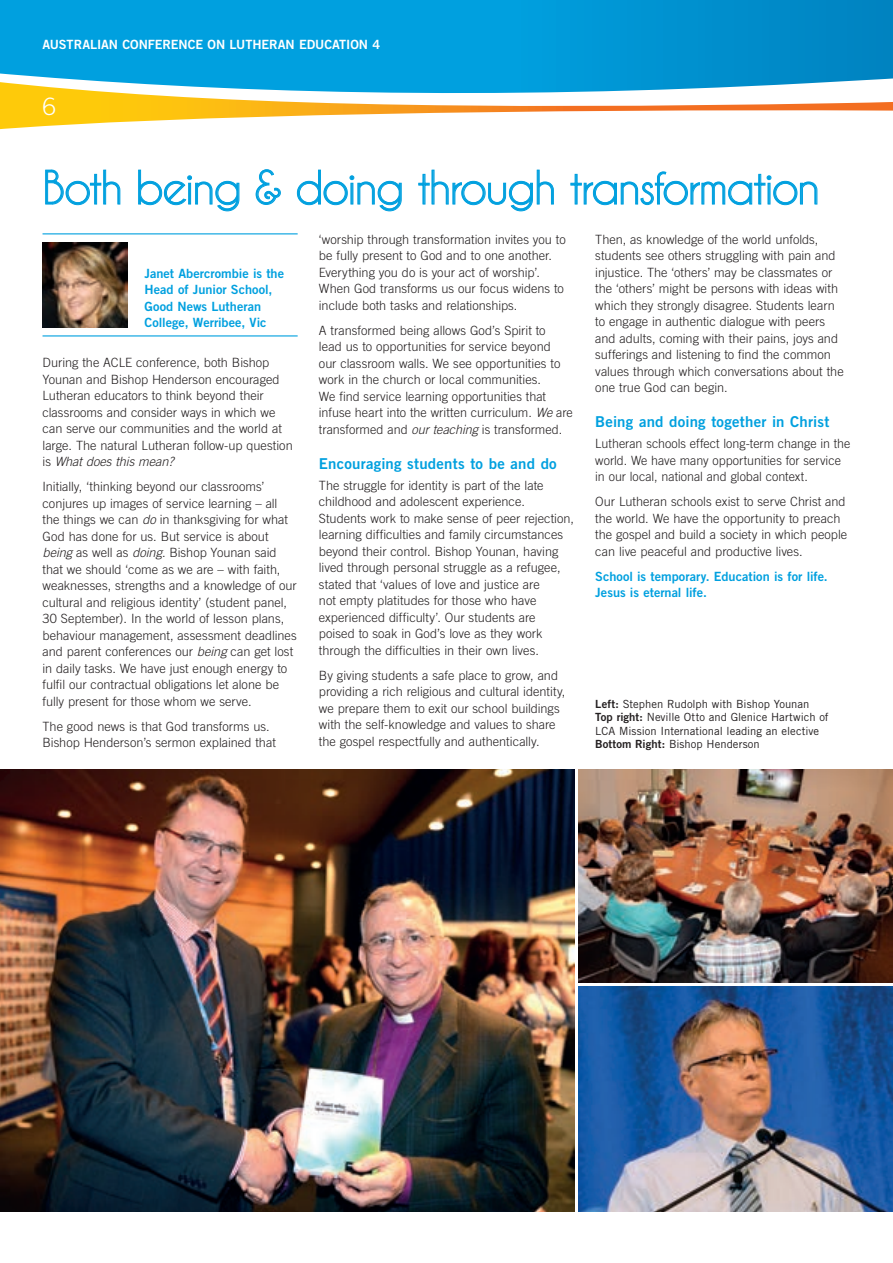
<style>
.page{position:relative;width:893px;height:1263px;background:#fff}
.page>*{position:absolute;margin:0;border:0;box-sizing:border-box;transform-origin:0 0}
.t1{font:43.5px "Caviar Dreams";letter-spacing:-.045em;color:#00a0df}
.t2{font:300 24px "Trade Gothic";color:#fff}
.t3{font:15px "Trade Gothic Bold Two";letter-spacing:.015em;color:#00a0df}
.t4{font:300 12.75px/16.5px "Trade Gothic";color:#231f20}
.t5{font:12.75px/16.5px "Trade Gothic Bold Two";color:#00a0df}
.t6{font:12.75px "Trade Gothic Bold Two";letter-spacing:-.005em;color:#fff}
.t7{font:11.25px/13.5px "Trade Gothic";color:#231f20}
.s1{font-style:italic}
.s2{font-family:"Trade Gothic Bold Two"}
</style>
<div class="page">
<svg style="left:45px;top:169px;width:76px;height:36px"></svg>
<svg style="left:138px;top:169px;width:102px;height:43px"></svg>
<svg style="left:255px;top:169px;width:26px;height:36px"></svg>
<svg style="left:297px;top:169px;width:105px;height:43px"></svg>
<svg style="left:418px;top:169px;width:136px;height:43px"></svg>
<svg style="left:570px;top:171px;width:248px;height:34px"></svg>
<hr style="left:43px;top:233px;width:255px;height:1px;background:#00a0df">
<hr style="left:43px;top:335px;width:255px;height:1px;background:#00a0df">
<img style="left:43px;top:242px;width:85px;height:85px">
<img style="left:578px;top:986px;width:315px;height:226px">
<img style="left:0;top:770px;width:574px;height:442px">
<img style="left:578px;top:770px;width:315px;height:212px">
<svg style="left:0;top:110px;width:893px;height:20px"></svg>
<svg style="left:0;top:0;width:893px;height:110px;background:#34a7cd"></svg>
<p class="t6" style="left:43px;top:36px;width:339px">Australian Conference on Lutheran Educa tion 4</p>
<h2 class="t2" style="left:43px;top:92px;width:15px">6</h2>
<h1 class="t1" style="left:43px;top:164px;width:779px">Both being &amp; doing through transformation</h1>
<p class="t4" style="left:595px;top:231px;width:250px">Then, as knowledge of the world unfolds, students see others struggling with pain and injustice. The ‘others’ may be classmates or the ‘others’ might be persons with ideas with which they strongly disagree. Students learn to engage in authentic dialogue with peers and adults, coming with their pains, joys and sufferings and listening to find the common values through which conversations about the one true God can begin.</p>
<p class="t3" style="left:595px;top:413px;width:235px">Being and doing together in Christ</p>
<p class="t4" style="left:595px;top:435px;width:257px">Lutheran schools effect long-term change in the world. We have many opportunities for service in our local, national and global context.</p>
<p class="t4" style="left:595px;top:493px;width:253px">Our Lutheran schools exist to serve Christ and the world. We have the opportunity to preach the gospel and build a society in which people can live peaceful and productive lives.</p>
<p class="t5" style="left:595px;top:568px;width:234px">School is temporary. Education is for life.<br>Jesus is eternal life.</p>
<p class="t4" style="left:319px;top:231px;width:248px">‘worship through transformation invites you to be fully present to God and to one another.<br>Everything you do is your act of worship’.<br>When God transforms us our focus widens to include both tasks and relationships.</p>
<p class="t4" style="left:319px;top:322px;width:255px">A transformed being allows God’s Spirit to<br>lead us to opportunities for service beyond<br>our classroom walls. We see opportunities to work in the church or local communities.<br>We find service learning opportunities that infuse heart into the written curriculum. <span class="s1">We</span> are transformed and <span class="s1">our teaching</span> is transformed.</p>
<p class="t3" style="left:319px;top:454px;width:239px">Encouraging students to be and do</p>
<p class="t4" style="left:319px;top:477px;width:257px">The struggle for identity is part of the late childhood and adolescent experience.<br>Students work to make sense of peer rejection, learning difficulties and family circumstances beyond their control. Bishop Younan, having lived through personal struggle as a refugee, stated that ‘values of love and justice are<br>not empty platitudes for those who have experienced difficulty’. Our students are poised to soak in God’s love as they work through the difficulties in their own lives.</p>
<p class="t4" style="left:319px;top:667px;width:248px">By giving students a safe place to grow, and providing a rich religious and cultural identity, we prepare them to exit our school buildings with the self-knowledge and values to share the gospel respectfully and authentically.</p>
<p class="t5" style="left:145px;top:265px;width:141px">Janet Abercrombie is the<br>Head of Junior School,<br>Good News Lutheran<br>College, Werribee, Vic</p>
<p class="t4" style="left:43px;top:354px;width:252px">During the ACLE conference, both Bishop Younan and Bishop Henderson encouraged Lutheran educators to think beyond their classrooms and consider ways in which we can serve our communities and the world at large. The natural Lutheran follow-up question is <span class="s1">What does this mean?</span></p>
<p class="t4" style="left:43px;top:478px;width:256px">Initially, ‘thinking beyond our classrooms’ conjures up images of service learning – all the things we can <span class="s1">do</span> in thanksgiving for what God has done for us. But service is about <span class="s1">being</span> as well as <span class="s1">doing</span>. Bishop Younan said that we should ‘come as we are – with faith, weaknesses, strengths and a knowledge of our cultural and religious identity’ (student panel, 30 September). In the world of lesson plans, behaviour management, assessment deadlines and parent conferences our <span class="s1">being</span> can get lost in daily tasks. We have just enough energy to fulfil our contractual obligations let alone be fully present for those whom we serve.</p>
<p class="t4" style="left:43px;top:718px;width:235px">The good news is that God transforms us.<br>Bishop Henderson’s sermon explained that</p>
<p class="t7" style="left:595px;top:697px;width:235px"><span class="s2">Left:</span> Stephen Rudolph with Bishop Younan <span class="s2">Top right:</span> Neville Otto and Glenice Hartwich of LCA Mission International leading an elective <span class="s2">Bottom Right:</span> Bishop Henderson</p>
</div>
